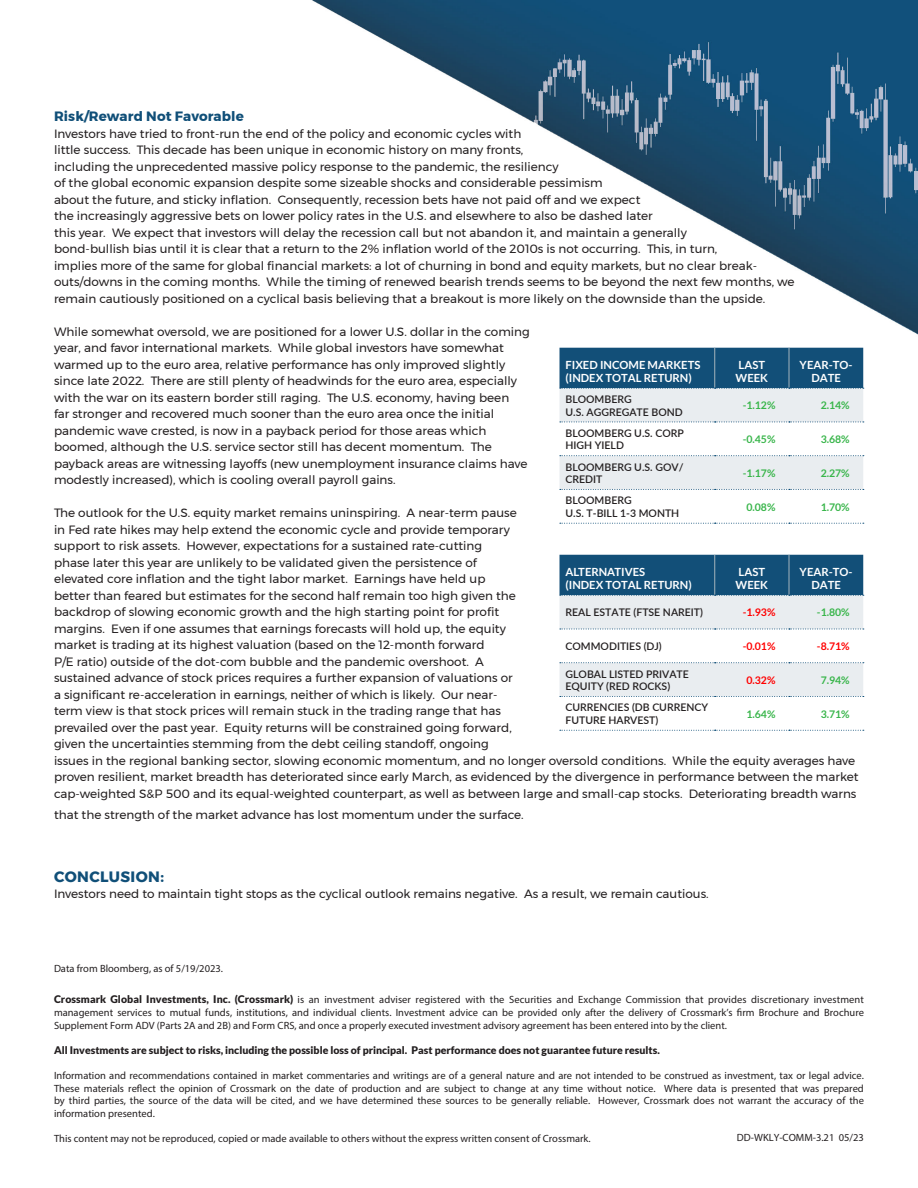
<style>
.page{position:relative;width:918px;height:1188px;background:#fff}
.page>*{position:absolute;margin:0;border:0;box-sizing:border-box;transform-origin:0 0}
.t1{font:700 15px "Montserrat";letter-spacing:.025em;color:#104f78}
.t2{font:700 13.5px "Montserrat";letter-spacing:.01em;color:#104f78}
.t3{font:12px/16.5px "Montserrat";color:#231f20}
.t4{font:700 11.25px/13.5px "Lato";color:#fff}
.t5{font:10.5px/12.6px "Myriad Pro";color:#231f20;text-align:justify}
.t6{font:600 10.5px/12.6px "Lato";color:#231f20}
.t7{font:900 10.5px "Lato";color:#231f20}
.t8{font:700 10.5px "Lato";color:#38b54a}
.t9{font:700 10.5px "Lato";color:#f00}
.s1{font-family:"Lato";font-weight:900}
</style>
<div class="page">
<img style="left:312px;top:0;width:606px;height:731px">
<svg style="left:560px;top:348px;width:304px;height:176px"></svg>
<svg style="left:560px;top:555px;width:304px;height:176px"></svg>
<p class="t2" style="left:54px;top:105px;width:191px">Risk/Reward Not Favorable</p>
<p class="t3" style="left:54px;top:125px;width:742px">Investors have tried to front-run the end of the policy and economic cycles with<br>little success. This decade has been unique in economic history on many fronts,<br>including the unprecedented massive policy response to the pandemic, the resiliency<br>of the global economic expansion despite some sizeable shocks and considerable pessimism<br>about the future, and sticky inflation. Consequently, recession bets have not paid off and we expect<br>the increasingly aggressive bets on lower policy rates in the U.S. and elsewhere to also be dashed later<br>this year. We expect that investors will delay the recession call but not abandon it, and maintain a generally<br>bond-bullish bias until it is clear that a return to the 2% inflation world of the 2010s is not occurring. This, in turn,<br>implies more of the same for global financial markets: a lot of churning in bond and equity markets, but no clear break&shy;outs/downs in the coming months. While the timing of renewed bearish trends seems to be beyond the next few months, we remain cautiously positioned on a cyclical basis believing that a breakout is more likely on the downside than the upside.</p>
<p class="t3" style="left:54px;top:323px;width:477px">While somewhat oversold, we are positioned for a lower U.S. dollar in the coming year, and favor international markets. While global investors have somewhat warmed up to the euro area, relative performance has only improved slightly since late 2022. There are still plenty of headwinds for the euro area, especially with the war on its eastern border still raging. The U.S. economy, having been<br>far stronger and recovered much sooner than the euro area once the initial pandemic wave crested, is now in a payback period for those areas which boomed, although the U.S. service sector still has decent momentum. The payback areas are witnessing layoffs (new unemployment insurance claims have modestly increased), which is cooling overall payroll gains.</p>
<p class="t3" style="left:54px;top:504px;width:806px">The outlook for the U.S. equity market remains uninspiring. A near-term pause<br>in Fed rate hikes may help extend the economic cycle and provide temporary<br>support to risk assets. However, expectations for a sustained rate-cutting<br>phase later this year are unlikely to be validated given the persistence of<br>elevated core inflation and the tight labor market. Earnings have held up<br>better than feared but estimates for the second half remain too high given the<br>backdrop of slowing economic growth and the high starting point for profit<br>margins. Even if one assumes that earnings forecasts will hold up, the equity<br>market is trading at its highest valuation (based on the 12-month forward<br>P/E ratio) outside of the dot-com bubble and the pandemic overshoot. A<br>sustained advance of stock prices requires a further expansion of valuations or<br>a significant re-acceleration in earnings, neither of which is likely. Our near-<br>term view is that stock prices will remain stuck in the trading range that has<br>prevailed over the past year. Equity returns will be constrained going forward,<br>given the uncertainties stemming from the debt ceiling standoff, ongoing<br>issues in the regional banking sector, slowing economic momentum, and no longer oversold conditions. While the equity averages have proven resilient, market breadth has deteriorated since early March, as evidenced by the divergence in performance between the market cap-weighted S&amp;P 500 and its equal-weighted counterpart, as well as between large and small-cap stocks. Deteriorating breadth warns</p>
<p class="t3" style="left:54px;top:806px;width:471px">that the strength of the market advance has lost momentum under the surface.</p>
<p class="t4" style="left:566px;top:358px;width:136px">FIXED INCOME MARKETS (INDEX TOTAL RETURN)</p>
<p class="t4" style="left:736px;top:358px;width:34px">LAST<br>WEEK</p>
<p class="t4" style="left:800px;top:358px;width:54px;text-align:center">YEAR-TO-<br>DATE</p>
<p class="t6" style="left:566px;top:392px;width:119px">BLOOMBERG<br>U.S. AGGREGATE BOND</p>
<p class="t8" style="left:743px;top:399px;width:34px">-1.12%</p>
<p class="t8" style="left:821px;top:399px;width:31px">2.14%</p>
<p class="t6" style="left:566px;top:426px;width:120px">BLOOMBERG U.S. CORP<br>HIGH YIELD</p>
<p class="t8" style="left:743px;top:433px;width:34px">-0.45%</p>
<p class="t8" style="left:821px;top:433px;width:31px">3.68%</p>
<p class="t6" style="left:566px;top:460px;width:119px">BLOOMBERG U.S. GOV/<br>CREDIT</p>
<p class="t8" style="left:743px;top:467px;width:34px">-1.17%</p>
<p class="t8" style="left:821px;top:467px;width:31px">2.27%</p>
<p class="t6" style="left:566px;top:494px;width:115px">BLOOMBERG<br>U.S. T-BILL 1-3 MONTH</p>
<p class="t8" style="left:746px;top:501px;width:31px">0.08%</p>
<p class="t8" style="left:821px;top:501px;width:31px">1.70%</p>
<p class="t4" style="left:566px;top:565px;width:128px">ALTERNATIVES<br>(INDEX TOTAL RETURN)</p>
<p class="t4" style="left:736px;top:565px;width:34px">LAST<br>WEEK</p>
<p class="t4" style="left:800px;top:565px;width:54px;text-align:center">YEAR-TO-<br>DATE</p>
<p class="t6" style="left:566px;top:606px;width:139px">REAL ESTATE (FTSE NAREIT)</p>
<p class="t9" style="left:743px;top:607px;width:34px">-1.93%</p>
<p class="t8" style="left:817px;top:607px;width:34px">-1.80%</p>
<p class="t6" style="left:566px;top:640px;width:98px">COMMODITIES (DJ)</p>
<p class="t9" style="left:743px;top:640px;width:34px">-0.01%</p>
<p class="t9" style="left:817px;top:640px;width:34px">-8.71%</p>
<p class="t6" style="left:566px;top:667px;width:125px">GLOBAL LISTED PRIVATE<br>EQUITY (RED ROCKS)</p>
<p class="t9" style="left:746px;top:674px;width:31px">0.32%</p>
<p class="t8" style="left:821px;top:674px;width:31px">7.94%</p>
<p class="t6" style="left:566px;top:701px;width:144px">CURRENCIES (DB CURRENCY<br>FUTURE HARVEST)</p>
<p class="t8" style="left:746px;top:708px;width:31px">1.64%</p>
<p class="t8" style="left:821px;top:708px;width:31px">3.71%</p>
<p class="t1" style="left:54px;top:864px;width:112px">CONCLUSION:</p>
<p class="t3" style="left:54px;top:885px;width:656px">Investors need to maintain tight stops as the cyclical outlook remains negative. As a result, we remain cautious.</p>
<p class="t5" style="left:54px;top:962px;width:171px">Data from Bloomberg, as of 5/19/2023.</p>
<p class="t5" style="left:54px;top:993px;width:812px"><span class="s1">Crossmark Global Investments, Inc. (Crossmark)</span> is an investment adviser registered with the Securities and Exchange Commission that provides discretionary investment management services to mutual funds, institutions, and individual clients. Investment advice can be provided only after the delivery of Crossmark’s firm Brochure and Brochure Supplement Form ADV (Parts 2A and 2B) and Form CRS, and once a properly executed investment advisory agreement has been entered into by the client.</p>
<p class="t7" style="left:54px;top:1044px;width:607px">All Investments are subject to risks, including the possible loss of principal. Past performance does not guarantee future results.</p>
<p class="t5" style="left:54px;top:1069px;width:812px">Information and recommendations contained in market commentaries and writings are of a general nature and are not intended to be construed as investment, tax or legal advice.<br>These materials reflect the opinion of Crossmark on the date of production and are subject to change at any time without notice. Where data is presented that was prepared by third parties, the source of the data will be cited, and we have determined these sources to be generally reliable. However, Crossmark does not warrant the accuracy of the information presented.</p>
<p class="t5" style="left:54px;top:1132px;width:538px">This content may not be reproduced, copied or made available to others without the express written consent of Crossmark.</p>
<p class="t5" style="left:737px;top:1131px;width:129px">DD-WKLY-COMM-3.21 05/23</p>
</div>
